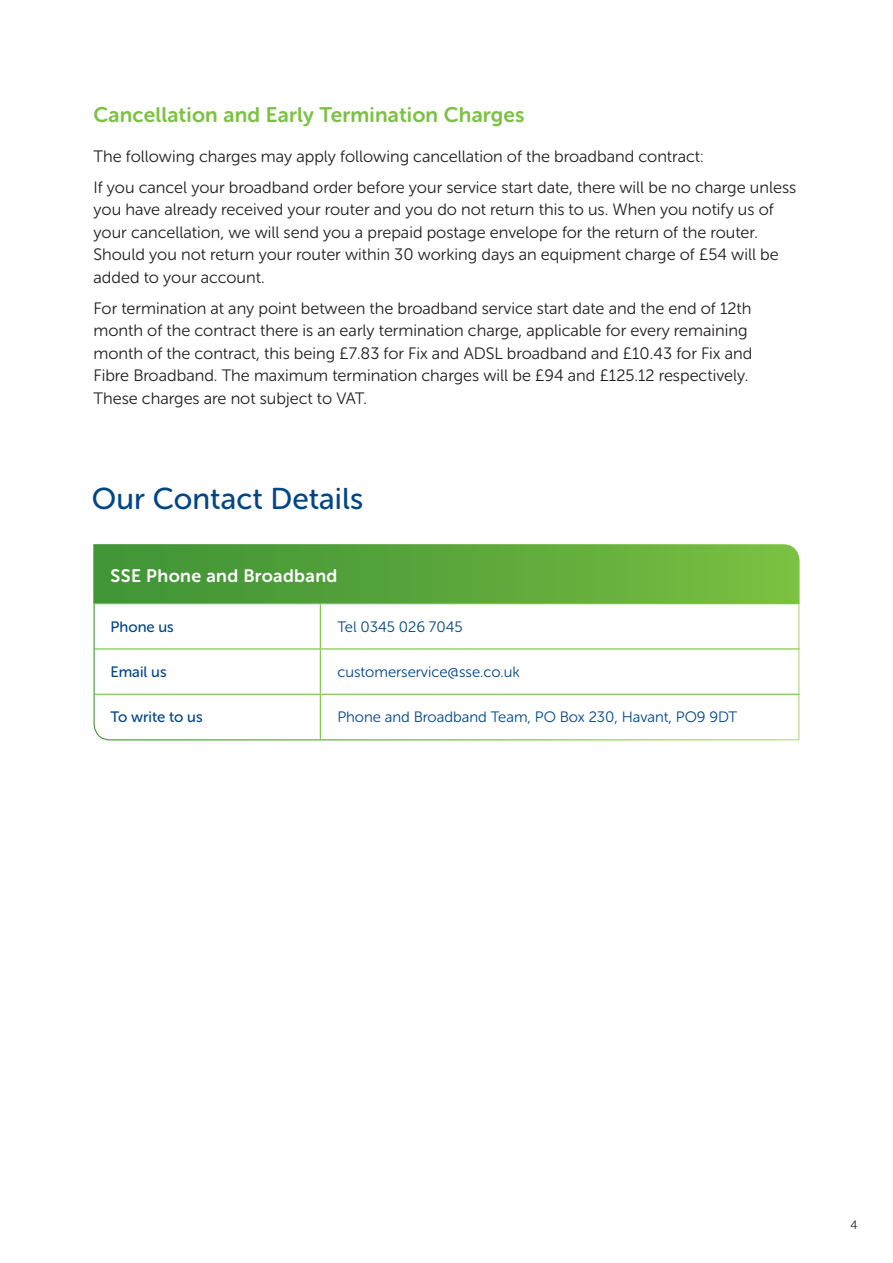
<style>
.page{position:relative;width:893px;height:1263px;background:#fff}
.page>*{position:absolute;margin:0;border:0;box-sizing:border-box;transform-origin:0 0}
.Title_Blue_bold{font:30px "Museo Sans Rounded 500";letter-spacing:.005em;color:#004687}
.Sub_title_Green_bold{font:21px "Museo Sans Rounded 700";letter-spacing:.01em;color:#7bc142}
.t1{font:18px "Museo Sans Rounded 700";letter-spacing:.02em;color:#fff}
.Body_Copy{font:16.5px/22.5px "Museo Sans Rounded 300";color:#231f20}
.t2{font:15px "Museo Sans Rounded 300";color:#004687}
.t3{font:15px "Museo Sans Rounded 500";color:#004687}
.t4{font:12px "Museo Sans Rounded 300";color:#231f20}
</style>
<div class="page">
<svg style="left:93px;top:544px;width:707px;height:197px"></svg>
<svg style="left:94px;top:544px;width:705px;height:59px;background:#5ba73c"></svg>
<hr style="left:94px;top:603px;width:226px;height:1px;background:#7bc142">
<hr style="left:320px;top:603px;width:479px;height:1px;background:#7bc142">
<hr style="left:320px;top:604px;width:1px;height:44px;background:#7bc142">
<hr style="left:320px;top:649px;width:1px;height:45px;background:#7bc142">
<hr style="left:320px;top:695px;width:1px;height:44px;background:#7bc142">
<hr style="left:94px;top:648px;width:226px;height:1px;background:#7bc142">
<hr style="left:320px;top:648px;width:479px;height:1px;background:#7bc142">
<hr style="left:94px;top:694px;width:226px;height:1px;background:#7bc142">
<hr style="left:320px;top:694px;width:479px;height:1px;background:#7bc142">
<p class="Sub_title_Green_bold" style="left:94px;top:103px;width:432px">Cancellation and Early Termination Charges</p>
<p class="Body_Copy" style="left:94px;top:145px;width:612px">The following charges may apply following cancellation of the broadband contract:</p>
<p class="Body_Copy" style="left:94px;top:176px;width:704px">If you cancel your broadband order before your service start date, there will be no charge unless you have already received your router and you do not return this to us. When you notify us of your cancellation, we will send you a prepaid postage envelope for the return of the router.<br>Should you not return your router within 30 working days an equipment charge of £54 will be added to your account.</p>
<p class="Body_Copy" style="left:94px;top:297px;width:660px">For termination at any point between the broadband service start date and the end of 12th month of the contract there is an early termination charge, applicable for every remaining month of the contract, this being £7.83 for Fix and ADSL broadband and £10.43 for Fix and Fibre Broadband. The maximum termination charges will be £94 and £125.12 respectively.<br>These charges are not subject to VAT.</p>
<p class="Title_Blue_bold" style="left:92px;top:483px;width:273px">Our Contact Details</p>
<p class="t1" style="left:111px;top:565px;width:228px">SSE Phone and Broadband</p>
<p class="t3" style="left:111px;top:618px;width:65px">Phone us</p>
<p class="t2" style="left:337px;top:619px;width:127px">Tel 0345 026 7045</p>
<p class="t3" style="left:111px;top:664px;width:58px">Email us</p>
<p class="t2" style="left:337px;top:664px;width:184px">customerservice@sse.co.uk</p>
<p class="t3" style="left:111px;top:709px;width:94px">To write to us</p>
<p class="t2" style="left:337px;top:709px;width:401px">Phone and Broadband Team, PO Box 230, Havant, PO9 9DT</p>
<p class="t4" style="left:850px;top:1219px;width:9px">4</p>
</div>
